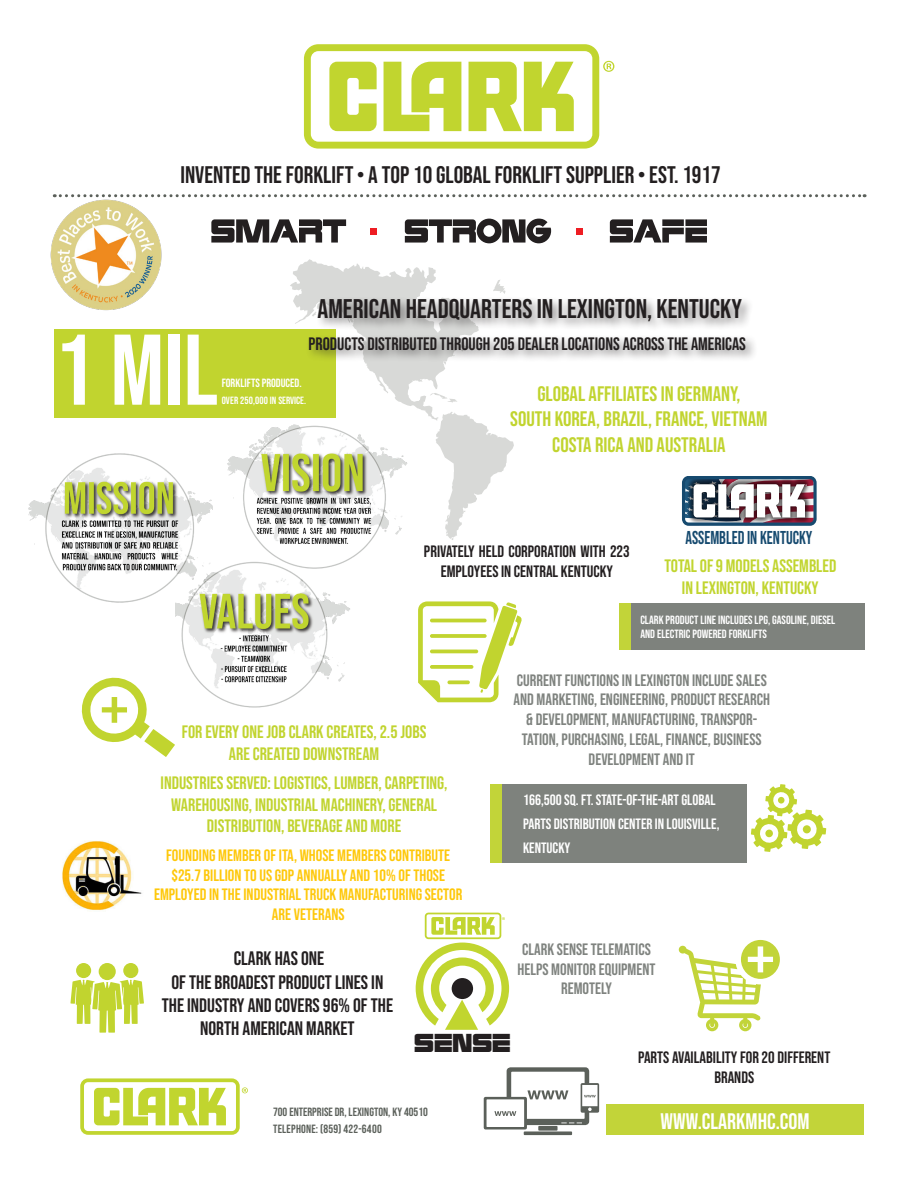
<style>
.page{position:relative;width:918px;height:1188px;background:#fff}
.page>*{position:absolute;margin:0;border:0;box-sizing:border-box;transform-origin:0 0}
.SLOGANS{font:100.2px "Bebas Neue";color:#fff}
.t1{font:27px "Bebas Neue";color:#231f20}
.t2{font:24px "Bebas Neue";color:#231f20}
.t3{font:22.5px "Bebas Neue";color:#fff}
.t4{font:22.05px "Logotype";color:#231f20}
.t5{font:21px "Bebas Neue";color:#c1d42f}
.t6{font:19.5px/23.4px "Bebas Neue";color:#231f20;text-align:center}
.t7{font:18.6px "Bebas Neue";color:#164a6f;scale:.89 1}
.t8{font:18px/21.6px "Bebas Neue";color:#c1d42f;text-align:center}
.t9{font:18px "Bebas Neue";color:#231f20}
.t10{font:18px/21.6px "Bebas Neue";color:#c1d52f;text-align:center}
.t11{font:16.5px/19.8px "Bebas Neue";color:#7f837f;text-align:center}
.t12{font:16.5px/19.8px "Bebas Neue";color:#fec80b;text-align:center}
.t13{font:16.5px/19.8px "Bebas Neue";color:#231f20;text-align:center}
.CONTENT{font:15px/24px "Bebas Neue";color:#fff}
.CONTENT-2{font:12px/15px "Bebas Neue";color:#fff}
.CONTENT-3{font:12px "Bebas Neue";color:#5b605a}
.CONTENT-4{font:10.5px "Bebas Neue";letter-spacing:.01em;color:#fff}
.t14{font:8.55px "Myriad Pro";color:#c1d52f}
</style>
<div class="page">
<svg style="left:290px;top:259px;width:217px;height:281px"></svg>
<svg style="left:304px;top:44px;width:310px;height:105px"></svg>
<div style="left:619px;top:603px;width:245px;height:47px;background:#7e827d"></div>
<div style="left:619px;top:603px;width:12px;height:47px;background:#c2d439"></div>
<svg style="left:484px;top:1067px;width:115px;height:68px"></svg>
<svg style="left:418px;top:601px;width:104px;height:101px"></svg>
<div style="left:54px;top:330px;width:282px;height:88px;background:#c1d42f"></div>
<svg style="left:679px;top:940px;width:101px;height:91px"></svg>
<svg style="left:70px;top:963px;width:74px;height:70px"></svg>
<svg style="left:81px;top:677px;width:71px;height:70px"></svg>
<div style="left:606px;top:1105px;width:258px;height:30px;background:#c2d439"></div>
<svg style="left:80px;top:1078px;width:168px;height:57px"></svg>
<svg style="left:164px;top:194px;width:701px;height:3px"></svg>
<div style="left:316px;top:296px;width:438px;height:38px;background:#231f20;opacity:.5"></div>
<div style="left:502px;top:376px;width:274px;height:85px;background:#fff"></div>
<div style="left:306px;top:334px;width:453px;height:29px;background:#231f20;opacity:.5"></div>
<div style="left:502px;top:784px;width:245px;height:78px;background:#7e827d"></div>
<div style="left:490px;top:784px;width:12px;height:78px;background:#c2d439"></div>
<svg style="left:751px;top:784px;width:75px;height:68px"></svg>
<svg style="left:416px;top:913px;width:93px;height:117px"></svg>
<div style="left:452px;top:978px;width:21px;height:21px;background:#231f20;border-radius:50%"></div>
<svg style="left:211px;top:219px;width:135px;height:24px"></svg>
<svg style="left:405px;top:219px;width:146px;height:24px"></svg>
<svg style="left:610px;top:219px;width:97px;height:24px"></svg>
<svg style="left:371px;top:228px;width:6px;height:6px"></svg>
<svg style="left:576px;top:228px;width:6px;height:6px"></svg>
<svg style="left:682px;top:476px;width:135px;height:50px"></svg>
<img style="left:62px;top:840px;width:80px;height:71px">
<div style="left:145px;top:839px;width:326px;height:90px;background:#fff"></div>
<img style="left:50px;top:194px;width:114px;height:117px">
<img style="left:28px;top:453px;width:185px;height:150px">
<img style="left:227px;top:420px;width:185px;height:138px">
<img style="left:175px;top:557px;width:178px;height:151px">
<p class="t2" style="left:180px;top:161px;width:542px">INVENTED THE FORKLIFT • A TOP 10 GLOBAL FORKLIFT SUPPLIER • EST. 1917</p>
<p class="t1" style="left:318px;top:293px;width:426px">AMERICAN HEADQUARTERS IN LEXINGTON, KENTUCKY</p>
<p class="SLOGANS" style="left:54px;top:313px;width:165px">1 MIL</p>
<p class="t9" style="left:309px;top:333px;width:439px">PRODUCTS DISTRIBUTED THROUGH 205 DEALER LOCATIONS ACROSS THE AMERICAS</p>
<p class="CONTENT-2" style="left:222px;top:375px;width:81px">FORKLIFTS PRODUCED.</p>
<p class="CONTENT-4" style="left:222px;top:394px;width:86px">OVER 250,000 IN SERVICE.</p>
<p class="t5" style="left:537px;top:382px;width:204px">GLOBAL AFFILIATES IN GERMANY,</p>
<p class="t5" style="left:510px;top:407px;width:259px">SOUTH KOREA, BRAZIL, FRANCE, VIETNAM</p>
<p class="t5" style="left:552px;top:432px;width:175px">COSTA RICA AND AUSTRALIA</p>
<p class="t13" style="left:424px;top:541px;width:207px">PRIVATELY HELD CORPORATION WITH 223<br>EMPLOYEES IN CENTRAL KENTUCKY</p>
<p class="t7" style="left:685px;top:527px;width:144px">ASSEMBLED IN KENTUCKY</p>
<p class="t10" style="left:664px;top:555px;width:173px">TOTAL OF 9 MODELS ASSEMBLED<br>IN LEXINGTON, KENTUCKY</p>
<p class="CONTENT-2" style="left:640px;top:612px;width:196px">CLARK PRODUCT LINE INCLUDES LPG, GASOLINE, DIESEL<br>AND ELECTRIC POWERED FORKLIFTS</p>
<p class="t8" style="left:182px;top:721px;width:246px">FOR EVERY ONE JOB CLARK CREATES, 2.5 JOBS</p>
<p class="t8" style="left:229px;top:743px;width:152px">ARE CREATED DOWNSTREAM</p>
<p class="t8" style="left:161px;top:772px;width:289px">INDUSTRIES SERVED: LOGISTICS, LUMBER, CARPETING,</p>
<p class="t8" style="left:171px;top:793px;width:267px">WAREHOUSING, INDUSTRIAL MACHINERY, GENERAL<br>DISTRIBUTION, BEVERAGE AND MORE</p>
<p class="t12" style="left:154px;top:845px;width:310px">FOUNDING MEMBER OF ITA, WHOSE MEMBERS CONTRIBUTE $25.7 BILLION TO US GDP ANNUALLY AND 10% OF THOSE EMPLOYED IN THE INDUSTRIAL TRUCK MANUFACTURING SECTOR ARE VETERANS</p>
<p class="t11" style="left:514px;top:670px;width:258px">CURRENT FUNCTIONS IN LEXINGTON INCLUDE SALES AND MARKETING, ENGINEERING, PRODUCT RESEARCH &amp; DEVELOPMENT, MANUFACTURING, TRANSPOR-TATION, PURCHASING, LEGAL, FINANCE, BUSINESS DEVELOPMENT AND IT</p>
<p class="CONTENT" style="left:523px;top:787px;width:198px">166,500 SQ. FT. STATE-OF-THE-ART GLOBAL<br>PARTS DISTRIBUTION CENTER IN LOUISVILLE,<br>KENTUCKY</p>
<p class="t14" style="left:502px;top:915px;width:5px">®</p>
<p class="t6" style="left:234px;top:947px;width:92px">CLARK HAS ONE</p>
<p class="t6" style="left:162px;top:970px;width:233px">OF THE BROADEST PRODUCT LINES IN<br>THE INDUSTRY AND COVERS 96% OF THE<br>NORTH AMERICAN MARKET</p>
<p class="t11" style="left:517px;top:939px;width:140px">CLARK SENSE TELEMATICS<br>HELPS MONITOR EQUIPMENT<br>REMOTELY</p>
<h3 class="t4" style="left:414px;top:1026px;width:98px">SENSE</h3>
<p class="t13" style="left:638px;top:1047px;width:194px">PARTS AVAILABILITY FOR 20 DIFFERENT<br>BRANDS</p>
<p class="CONTENT-3" style="left:273px;top:1105px;width:156px">700 ENTERPRISE DR, LEXINGTON, KY 40510</p>
<p class="CONTENT-3" style="left:273px;top:1122px;width:110px">TELEPHONE: (859) 422-6400</p>
<p class="t3" style="left:660px;top:1109px;width:151px">WWW.CLARKMHC.COM</p>
</div>
